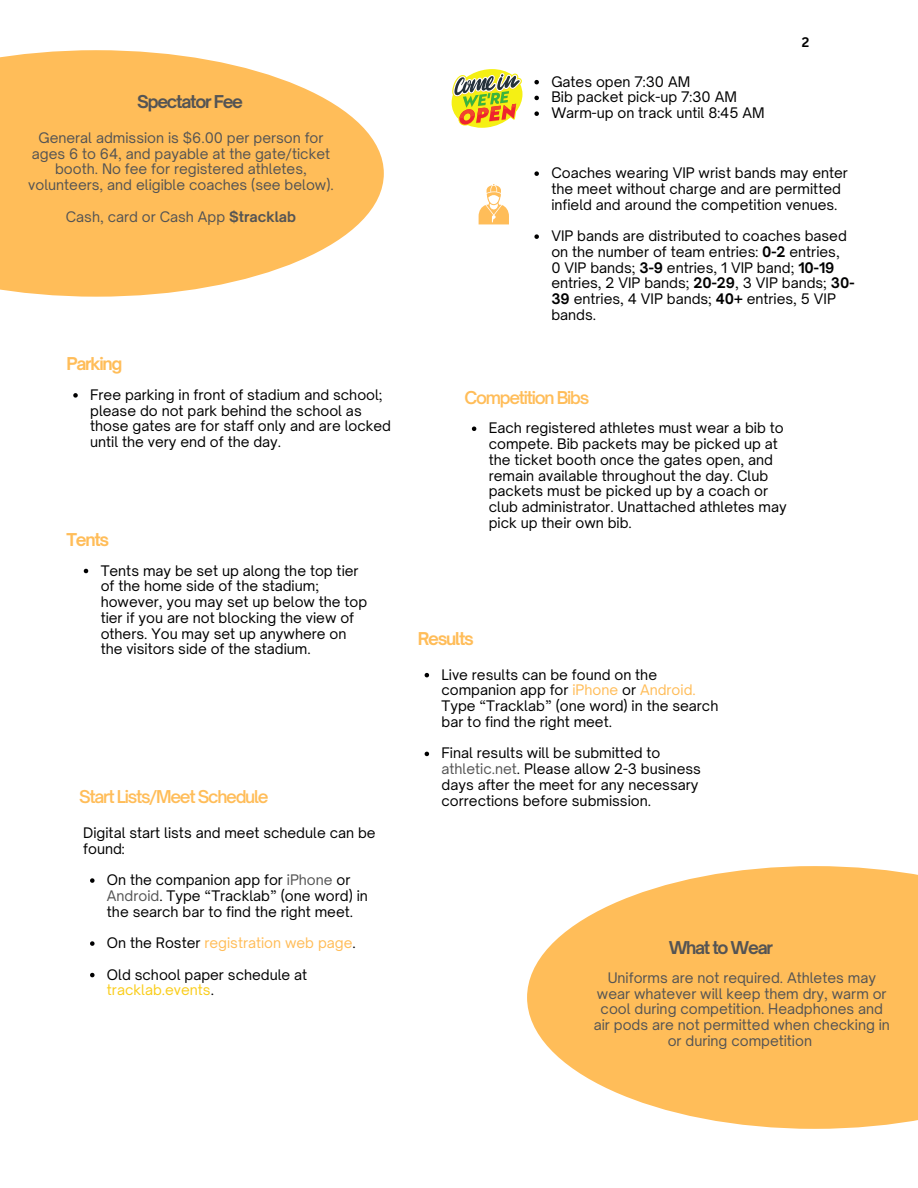
<style>
.page{position:relative;width:918px;height:1188px;background:#fff}
.page>*{position:absolute;margin:0;border:0;box-sizing:border-box;transform-origin:0 0}
.t1{font:600 16.95px "Open Sauce One";letter-spacing:-.075em;color:#ffbd59}
.t2{font:700 16.95px "Open Sauce One";letter-spacing:-.075em;color:#545454}
.t3{font:700 16.95px "Open Sauce One";letter-spacing:-.075em;color:#ffbd59}
.t4{font:13.95px/15.8px "Open Sauce One";color:#000001}
.t5{font:13.95px/15.8px "Open Sauce One";color:#545454;text-align:center}
.t6{font:13.95px "Open Sauce One";color:#ffbd59}
.t7{font:700 13.5px "Canva Sans";color:#000}
.s1{font-weight:700}
.s2{color:#545454}
.s3{color:#000001}
.s4{color:#facd1b}
.s5{color:#ffbd59}
</style>
<div class="page">
<svg style="left:84px;top:569px;width:4px;height:4px"></svg>
<svg style="left:527px;top:866px;width:391px;height:263px;fill:#ffbd59"></svg>
<svg style="left:90px;top:878px;width:5px;height:5px"></svg>
<svg style="left:90px;top:941px;width:5px;height:5px"></svg>
<svg style="left:90px;top:973px;width:5px;height:4px"></svg>
<svg style="left:425px;top:673px;width:4px;height:4px"></svg>
<svg style="left:425px;top:752px;width:4px;height:4px"></svg>
<svg style="left:479px;top:184px;width:30px;height:40px"></svg>
<svg style="left:0;top:50px;width:384px;height:247px;fill:#ffbd59"></svg>
<svg style="left:73px;top:393px;width:5px;height:5px"></svg>
<svg style="left:452px;top:69px;width:70px;height:59px"></svg>
<svg style="left:534px;top:80px;width:5px;height:4px"></svg>
<svg style="left:534px;top:96px;width:5px;height:4px"></svg>
<svg style="left:534px;top:111px;width:5px;height:5px"></svg>
<svg style="left:534px;top:171px;width:5px;height:5px"></svg>
<svg style="left:534px;top:234px;width:5px;height:5px"></svg>
<svg style="left:472px;top:427px;width:4px;height:4px"></svg>
<p class="t2" style="left:137px;top:91px;width:107px">Spectator Fee</p>
<p class="t5" style="left:28px;top:130px;width:307px">General admission is $6.00 per person for ages 6 to 64, and payable at the gate/ticket booth. No fee for registered athletes, volunteers, and eligible coaches (see below).</p>
<p class="t5" style="left:66px;top:208px;width:232px">Cash, card or Cash App <span class="s1">$tracklab</span></p>
<p class="t3" style="left:67px;top:353px;width:57px">Parking</p>
<p class="t4" style="left:90px;top:387px;width:302px">Free parking in front of stadium and school; please do not park behind the school as those gates are for staff only and are locked until the very end of the day.</p>
<p class="t3" style="left:67px;top:530px;width:44px">Tents</p>
<p class="t4" style="left:101px;top:562px;width:268px">Tents may be set up along the top tier of the home side of the stadium; however, you may set up below the top tier if you are not blocking the view of others. You may set up anywhere on the visitors side of the stadium.</p>
<p class="t1" style="left:79px;top:786px;width:191px">Start Lists/Meet Schedule</p>
<p class="t4" style="left:83px;top:825px;width:294px">Digital start lists and meet schedule can be found:</p>
<p class="t4" style="left:107px;top:872px;width:262px">On the companion app for <span class="s2">iPhone</span> or<br><span class="s2">Android</span>. Type “Tracklab” (one word) in the search bar to find the right meet.</p>
<p class="t6" style="left:107px;top:934px;width:250px"><span class="s3">On the Roster</span> registration web page<span class="s3">.</span></p>
<p class="t4" style="left:107px;top:966px;width:202px">Old school paper schedule at <span class="s4">tracklab.events</span>.</p>
<p class="t4" style="left:551px;top:73px;width:140px">Gates open 7:30 AM</p>
<p class="t4" style="left:551px;top:89px;width:187px">Bib packet pick-up 7:30 AM</p>
<p class="t4" style="left:551px;top:105px;width:215px">Warm-up on track until 8:45 AM</p>
<p class="t7" style="left:802px;top:33px;width:9px">2</p>
<p class="t4" style="left:551px;top:165px;width:298px">Coaches wearing VIP wrist bands may enter the meet without charge and are permitted infield and around the competition venues.</p>
<p class="t4" style="left:551px;top:228px;width:305px">VIP bands are distributed to coaches based on the number of team entries: <span class="s1">0-2</span> entries,<br>0 VIP bands; <span class="s1">3-9</span> entries, 1 VIP band; <span class="s1">10-19 </span>entries, 2 VIP bands; <span class="s1">20-29</span>, 3 VIP bands; <span class="s1">30- 39</span> entries, 4 VIP bands; <span class="s1">40+</span> entries, 5 VIP bands.</p>
<p class="t1" style="left:465px;top:387px;width:126px">Competition Bibs</p>
<p class="t4" style="left:489px;top:420px;width:299px">Each registered athletes must wear a bib to compete. Bib packets may be picked up at the ticket booth once the gates open, and remain available throughout the day. Club packets must be picked up by a coach or club administrator. Unattached athletes may pick up their own bib.</p>
<p class="t3" style="left:418px;top:628px;width:58px">Results</p>
<p class="t4" style="left:442px;top:666px;width:278px">Live results can be found on the companion app for <span class="s5">iPhone</span> or <span class="s5">Android.<br></span>Type “Tracklab” (one word) in the search bar to find the right meet.</p>
<p class="t4" style="left:442px;top:745px;width:261px">Final results will be submitted to <span class="s2">athletic.net</span>. Please allow 2-3 business days after the meet for any necessary corrections before submission.</p>
<p class="t2" style="left:669px;top:937px;width:106px">What to Wear</p>
<p class="t5" style="left:594px;top:970px;width:298px">Uniforms are not required. Athletes may wear whatever will keep them dry, warm or cool during competition. Headphones and air pods are not permitted when checking in or during competition</p>
</div>
